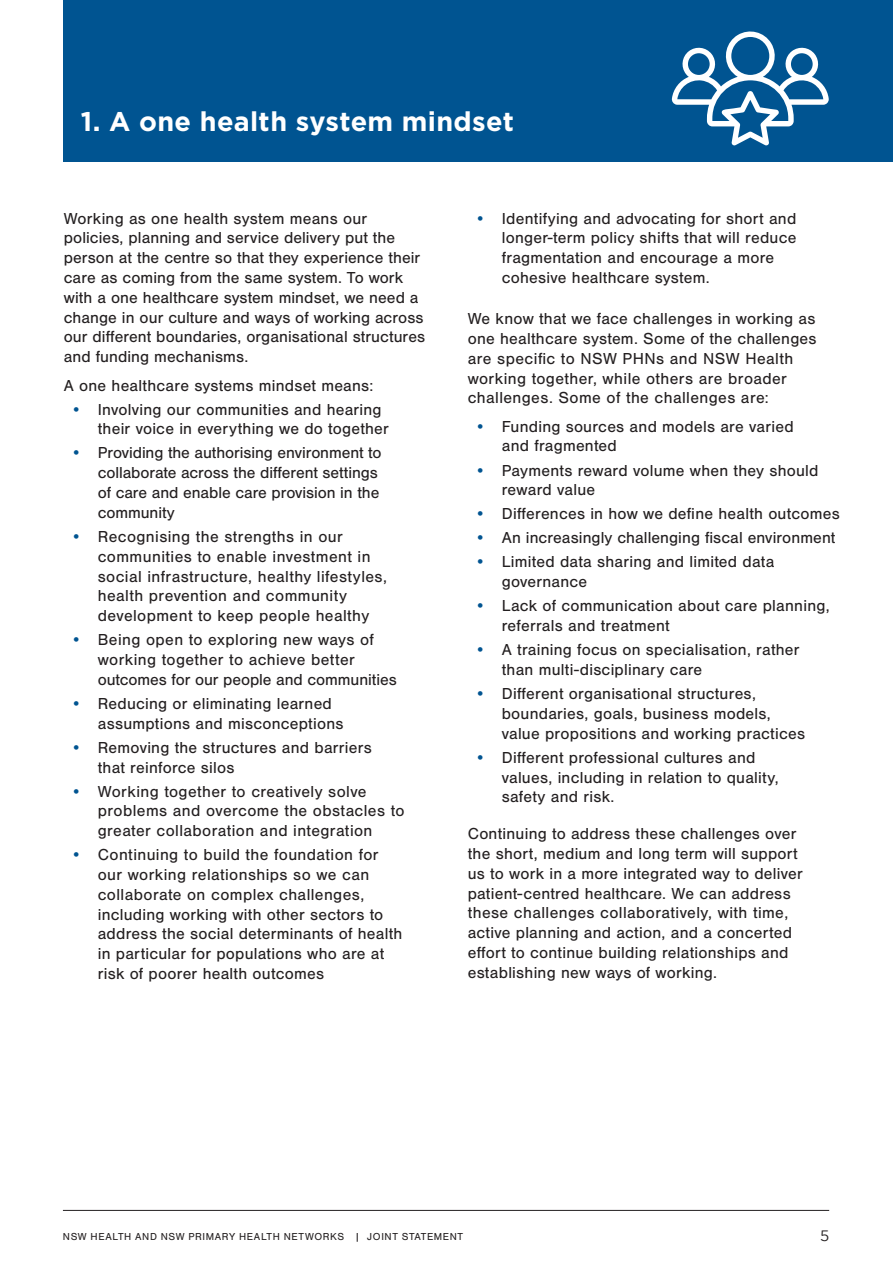
<style>
.page{position:relative;width:893px;height:1263px;background:#fff}
.page>*{position:absolute;margin:0;border:0;box-sizing:border-box;transform-origin:0 0}
.t1{font:700 27px "Gotham";letter-spacing:.01em;color:#fff}
.t2{font:16.5px/19.8px "Nimbus San";letter-spacing:.015em;color:#231f20}
.t3{font:16.5px/19.8px "Nimbus San";letter-spacing:-.005em;color:#231f20}
.t4{font:15px "Gotham";color:#231f20}
.t5{font:10.5px "Nimbus San";letter-spacing:.06em;color:#231f20}
.s1{color:#005491}
</style>
<div class="page">
<hr style="left:63px;top:1210px;width:766px;height:1px;background:#231f20">
<div style="left:64px;top:0;width:829px;height:162px;background:#005491"></div>
<svg style="left:671px;top:31px;width:158px;height:115px"></svg>
<h1 class="t1" style="left:81px;top:106px;width:435px">1. A one health system mindset</h1>
<p class="t2" style="left:64px;top:209px;width:363px">Working as one health system means our policies, planning and service delivery put the person at the centre so that they experience their care as coming from the same system. To work with a one healthcare system mindset, we need a change in our culture and ways of working across our different boundaries, organisational structures and funding mechanisms.</p>
<p class="t2" style="left:64px;top:375px;width:311px">A one healthcare systems mindset means:</p>
<p class="t2" style="left:98px;top:399px;width:293px;text-indent:-27px"><span class="s1">•</span> Involving our communities and hearing their voice in everything we do together</p>
<p class="t3" style="left:98px;top:443px;width:285px;text-indent:-27px"><span class="s1">•</span> Providing the authorising environment to collaborate across the different settings of care and enable care provision in the community</p>
<p class="t2" style="left:98px;top:527px;width:291px;text-indent:-27px"><span class="s1">•</span> Recognising the strengths in our communities to enable investment in social infrastructure, healthy lifestyles, health prevention and community development to keep people healthy</p>
<p class="t2" style="left:98px;top:630px;width:300px;text-indent:-27px"><span class="s1">•</span> Being open to exploring new ways of working together to achieve better outcomes for our people and communities</p>
<p class="t2" style="left:98px;top:694px;width:247px;text-indent:-27px"><span class="s1">•</span> Reducing or eliminating learned assumptions and misconceptions</p>
<p class="t2" style="left:98px;top:738px;width:276px;text-indent:-27px"><span class="s1">•</span> Removing the structures and barriers that reinforce silos</p>
<p class="t2" style="left:98px;top:781px;width:308px;text-indent:-27px"><span class="s1">•</span> Working together to creatively solve problems and overcome the obstacles to greater collaboration and integration</p>
<p class="t2" style="left:98px;top:845px;width:306px;text-indent:-27px"><span class="s1">•</span> Continuing to build the foundation for our working relationships so we can collaborate on complex challenges, including working with other sectors to address the social determinants of health in particular for populations who are at risk of poorer health outcomes</p>
<p class="t2" style="left:502px;top:209px;width:296px;text-indent:-27px"><span class="s1">•</span> Identifying and advocating for short and longer-term policy shifts that will reduce fragmentation and encourage a more cohesive healthcare system.</p>
<p class="t2" style="left:468px;top:309px;width:350px">We know that we face challenges in working as one healthcare system. Some of the challenges are specific to NSW PHNs and NSW Health working together, while others are broader challenges. Some of the challenges are:</p>
<p class="t2" style="left:502px;top:416px;width:293px;text-indent:-27px"><span class="s1">•</span> Funding sources and models are varied and fragmented</p>
<p class="t2" style="left:502px;top:460px;width:318px;text-indent:-27px"><span class="s1">•</span> Payments reward volume when they should reward value</p>
<p class="t2" style="left:475px;top:504px;width:367px"><span class="s1">•</span> Differences in how we define health outcomes</p>
<p class="t2" style="left:475px;top:528px;width:362px"><span class="s1">•</span> An increasingly challenging fiscal environment</p>
<p class="t2" style="left:502px;top:552px;width:274px;text-indent:-27px"><span class="s1">•</span> Limited data sharing and limited data governance</p>
<p class="t2" style="left:502px;top:596px;width:329px;text-indent:-27px"><span class="s1">•</span> Lack of communication about care planning, referrals and treatment</p>
<p class="t2" style="left:502px;top:640px;width:299px;text-indent:-27px"><span class="s1">•</span> A training focus on specialisation, rather than multi-disciplinary care</p>
<p class="t2" style="left:502px;top:684px;width:305px;text-indent:-27px"><span class="s1">•</span> Different organisational structures, boundaries, goals, business models, value propositions and working practices</p>
<p class="t2" style="left:502px;top:748px;width:278px;text-indent:-27px"><span class="s1">•</span> Different professional cultures and values, including in relation to quality, safety and risk.</p>
<p class="t2" style="left:468px;top:824px;width:337px">Continuing to address these challenges over the short, medium and long term will support us to work in a more integrated way to deliver patient-centred healthcare. We can address these challenges collaboratively, with time, active planning and action, and a concerted effort to continue building relationships and establishing new ways of working.</p>
<p class="t5" style="left:63px;top:1231px;width:402px">NSW HEALTH AND NSW PRIMARY HEALTH NETWORKS | JOINT STATEMENT</p>
<p class="t4" style="left:820px;top:1227px;width:11px">5</p>
</div>
